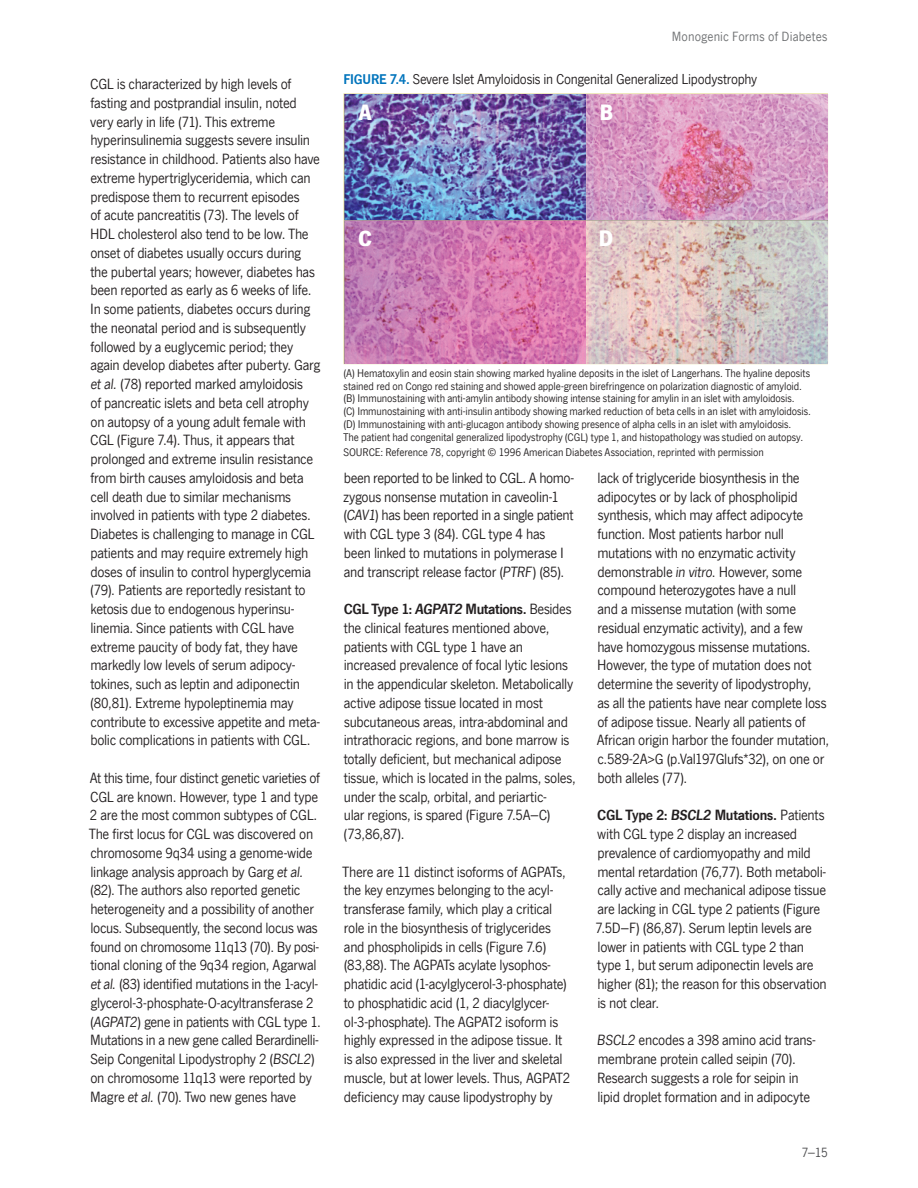
<style>
.page{position:relative;width:918px;height:1188px;background:#fff}
.page>*{position:absolute;margin:0;border:0;box-sizing:border-box;transform-origin:0 0}
.t1{font:900 22.5px "News Gothic Com";color:#fff}
.t2{font:15px/18.8px "News Gothic Com";letter-spacing:-.02em;color:#231f20}
.t3{font:700 15px "News Gothic Com";letter-spacing:-.02em;color:#231f20}
.FIG_7_4{font:14.7px "News Gothic Com";letter-spacing:-.02em;color:#231f20}
.t4{font:13.5px "News Gothic Com";letter-spacing:.01em;color:#6d6f71}
.t5{font:13.5px "News Gothic Com";color:#4d4d4f}
.FIG_7_4-2{font:11.25px/12.8px "News Gothic Com";letter-spacing:-.01em;color:#231f20}
.s1{font-style:italic}
.s2{font-weight:700;font-size:14.25px;color:#0074bc}
.s3{font-weight:400}
</style>
<div class="page">
<hr style="left:344px;top:93px;width:242px;height:1px;background:#ebe3a9">
<hr style="left:586px;top:93px;width:242px;height:1px;background:#ebe3a9">
<hr style="left:827px;top:94px;width:1px;height:125px;background:#ebe3a9">
<hr style="left:586px;top:219px;width:242px;height:1px;background:#ebe3a9">
<hr style="left:827px;top:220px;width:1px;height:143px;background:#ebe3a9">
<hr style="left:344px;top:363px;width:242px;height:1px;background:#ebe3a9">
<hr style="left:586px;top:363px;width:242px;height:1px;background:#ebe3a9">
<img style="left:344px;top:94px;width:483px;height:269px">
<p class="t2" style="left:90px;top:75px;width:232px">CGL is characterized by high levels of fasting and postprandial insulin, noted very early in life (71). This extreme hyperinsulinemia suggests severe insulin resistance in childhood. Patients also have extreme hypertriglyceridemia, which can predispose them to recurrent episodes<br>of acute pancreatitis (73). The levels of HDL cholesterol also tend to be low. The onset of diabetes usually occurs during the pubertal years; however, diabetes has been reported as early as 6 weeks of life.<br>In some patients, diabetes occurs during the neonatal period and is subsequently followed by a euglycemic period; they again develop diabetes after puberty. Garg <span class="s1">et al.</span> (78) reported marked amyloidosis<br>of pancreatic islets and beta cell atrophy on autopsy of a young adult female with CGL (Figure 7.4). Thus, it appears that prolonged and extreme insulin resistance from birth causes amyloidosis and beta cell death due to similar mechanisms involved in patients with type 2 diabetes.<br>Diabetes is challenging to manage in CGL patients and may require extremely high doses of insulin to control hyperglycemia (79). Patients are reportedly resistant to ketosis due to endogenous hyperinsu&shy;linemia. Since patients with CGL have extreme paucity of body fat, they have markedly low levels of serum adipocy&shy;tokines, such as leptin and adiponectin (80,81). Extreme hypoleptinemia may contribute to excessive appetite and meta&shy;bolic complications in patients with CGL.</p>
<p class="t2" style="left:89px;top:769px;width:233px">At this time, four distinct genetic varieties of CGL are known. However, type 1 and type 2 are the most common subtypes of CGL.<br>The first locus for CGL was discovered on chromosome 9q34 using a genome-wide linkage analysis approach by Garg <span class="s1">et al. </span>(82). The authors also reported genetic heterogeneity and a possibility of another locus. Subsequently, the second locus was found on chromosome 11q13 (70). By posi&shy;tional cloning of the 9q34 region, Agarwal <span class="s1">et al.</span> (83) identified mutations in the 1-acyl&shy;glycerol-3-phosphate-O-acyltransferase 2 (<span class="s1">AGPAT2</span>) gene in patients with CGL type 1.<br>Mutations in a new gene called Berardinelli-Seip Congenital Lipodystrophy 2 (<span class="s1">BSCL2</span>) on chromosome 11q13 were reported by Magre <span class="s1">et al.</span> (70). Two new genes have</p>
<p class="t4" style="left:672px;top:29px;width:157px">Monogenic Forms of Diabetes</p>
<p class="FIG_7_4" style="left:344px;top:72px;width:415px"><span class="s2">FIGURE 7.4.</span> Severe Islet Amyloidosis in Congenital Generalized Lipodystrophy</p>
<h1 class="t1" style="left:359px;top:100px;width:15px">A</h1>
<h1 class="t1" style="left:600px;top:100px;width:15px">B</h1>
<h1 class="t1" style="left:358px;top:226px;width:15px">C</h1>
<h1 class="t1" style="left:599px;top:226px;width:16px">D</h1>
<p class="FIG_7_4-2" style="left:344px;top:367px;width:469px">(A) Hematoxylin and eosin stain showing marked hyaline deposits in the islet of Langerhans. The hyaline deposits stained red on Congo red staining and showed apple-green birefringence on polarization diagnostic of amyloid. (B) Immunostaining with anti-amylin antibody showing intense staining for amylin in an islet with amyloidosis.<br>(C) Immunostaining with anti-insulin antibody showing marked reduction of beta cells in an islet with amyloidosis. (D) Immunostaining with anti-glucagon antibody showing presence of alpha cells in an islet with amyloidosis.<br>The patient had congenital generalized lipodystrophy (CGL) type 1, and histopathology was studied on autopsy.</p>
<p class="FIG_7_4-2" style="left:344px;top:446px;width:422px">SOURCE: Reference 78, copyright © 1996 American Diabetes Association, reprinted with permission</p>
<p class="t2" style="left:343px;top:469px;width:232px">been reported to be linked to CGL. A homo&shy;zygous nonsense mutation in caveolin-1 (<span class="s1">CAV1</span>) has been reported in a single patient with CGL type 3 (84). CGL type 4 has been linked to mutations in polymerase I and transcript release factor (<span class="s1">PTRF</span>) (85).</p>
<h5 class="t3" style="left:344px;top:601px;width:229px">CGL Type 1: <span class="s1">AGPAT2</span> Mutations. <span class="s3">Besides</span></h5>
<p class="t2" style="left:344px;top:619px;width:234px">the clinical features mentioned above, patients with CGL type 1 have an increased prevalence of focal lytic lesions in the appendicular skeleton. Metabolically active adipose tissue located in most subcutaneous areas, intra-abdominal and intrathoracic regions, and bone marrow is totally deficient, but mechanical adipose tissue, which is located in the palms, soles, under the scalp, orbital, and periartic-<br>ular regions, is spared (Figure 7.5A–C) (73,86,87).</p>
<p class="t2" style="left:343px;top:862px;width:229px">There are 11 distinct isoforms of AGPATs, the key enzymes belonging to the acyl&shy;transferase family, which play a critical role in the biosynthesis of triglycerides and phospholipids in cells (Figure 7.6) (83,88). The AGPATs acylate lysophos&shy;phatidic acid (1-acylglycerol-3-phosphate) to phosphatidic acid (1, 2 diacylglycer&shy;ol-3-phosphate). The AGPAT2 isoform is highly expressed in the adipose tissue. It is also expressed in the liver and skeletal muscle, but at lower levels. Thus, AGPAT2 deficiency may cause lipodystrophy by</p>
<p class="t2" style="left:597px;top:469px;width:234px">lack of triglyceride biosynthesis in the adipocytes or by lack of phospholipid synthesis, which may affect adipocyte function. Most patients harbor null mutations with no enzymatic activity demonstrable <span class="s1">in vitro</span>. However, some compound heterozygotes have a null<br>and a missense mutation (with some residual enzymatic activity), and a few have homozygous missense mutations.<br>However, the type of mutation does not determine the severity of lipodystrophy,<br>as all the patients have near complete loss of adipose tissue. Nearly all patients of African origin harbor the founder mutation, c.589-2A&gt;G (p.Val197Glufs*32), on one or both alleles (77).</p>
<h5 class="t3" style="left:597px;top:807px;width:229px">CGL Type 2: <span class="s1">BSCL2</span> Mutations. <span class="s3">Patients</span></h5>
<p class="t2" style="left:596px;top:825px;width:233px">with CGL type 2 display an increased prevalence of cardiomyopathy and mild mental retardation (76,77). Both metaboli&shy;cally active and mechanical adipose tissue are lacking in CGL type 2 patients (Figure 7.5D–F) (86,87). Serum leptin levels are lower in patients with CGL type 2 than type 1, but serum adiponectin levels are higher (81); the reason for this observation is not clear.</p>
<p class="t2" style="left:597px;top:1031px;width:220px"><span class="s1">BSCL2</span> encodes a 398 amino acid trans&shy;membrane protein called seipin (70).<br>Research suggests a role for seipin in lipid droplet formation and in adipocyte</p>
<p class="t5" style="left:802px;top:1145px;width:28px">7–15</p>
</div>
